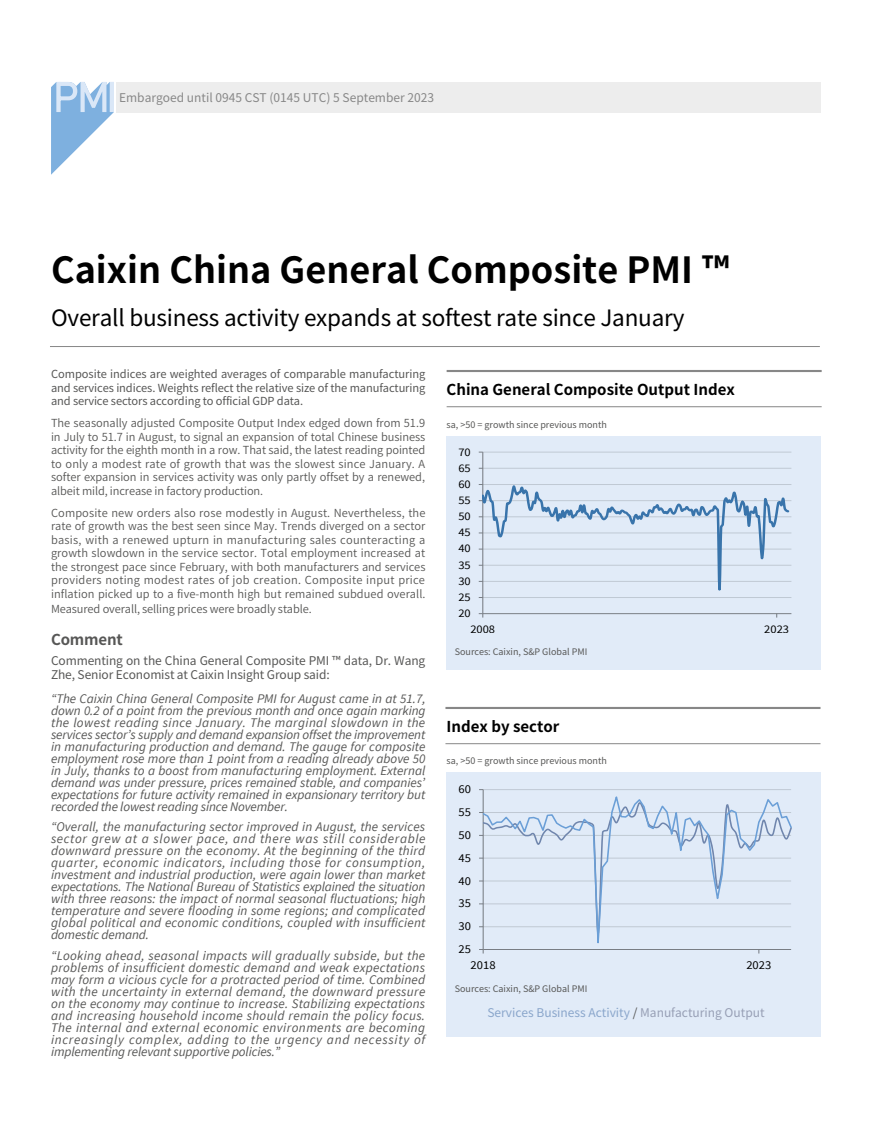
<style>
.page{position:relative;width:872px;height:1127px;background:#fff}
.page>*{position:absolute;margin:0;border:0;box-sizing:border-box;transform-origin:0 0}
.t1{font:700 36px "Source Han Sans CN";color:#000}
.t2{font:22.5px "Source Han Sans CN";letter-spacing:-.01em;color:#000}
.t3{font:700 15px "Source Han Sans CN";color:#000}
.t4{font:700 15px "Source Han Sans CN";letter-spacing:-.01em;color:#575756}
.t5{font:italic 13.2px/12px "Source Sans Pro";letter-spacing:-.01em;color:#575756;text-align:justify}
.t6{font:12px/14.4px "Source Han Sans CN";letter-spacing:-.01em;color:#575756}
.t7{font:12px "Source Han Sans CN";color:#878787}
.t8{font:12px "Source Han Sans CN";color:#8aa6cb}
.t9{font:12px "Source Sans Pro";letter-spacing:-.005em;color:#000;scale:1.05 1}
.t10{font:11.55px "Source Sans Pro";letter-spacing:-.005em;color:#000;scale:1.08 1}
.t11{font:11.1px/13.5px "Source Han Sans CN";letter-spacing:-.01em;color:#575756;text-align:justify}
.t12{font:11.1px/13.5px "Source Han Sans CN";letter-spacing:-.01em;color:#575756;text-align:justify}
.t13{font:9px "Source Han Sans CN";color:#575756}
.s1{color:#575756}
.s2{color:#979fb5}
</style>
<div class="page">
<hr style="left:50px;top:346px;width:770px;height:1px;background:#878787">
<div style="left:446px;top:436px;width:375px;height:233px;background:#e1ebf8"></div>
<hr style="left:446px;top:370px;width:375px;height:2px;background:#878787">
<hr style="left:446px;top:406px;width:375px;height:1px;background:#878787">
<div style="left:116px;top:82px;width:705px;height:30px;background:#ededed"></div>
<svg style="left:51px;top:82px;width:63px;height:93px"></svg>
<hr style="left:483px;top:597px;width:308px;height:1px;background:#d9d9d9">
<hr style="left:482px;top:452px;width:1px;height:162px;background:#868686">
<hr style="left:483px;top:613px;width:308px;height:1px;background:#868686">
<svg style="left:482px;top:452px;width:309px;height:143px"></svg>
<div style="left:446px;top:772px;width:375px;height:265px;background:#e1ebf8"></div>
<hr style="left:445px;top:707px;width:375px;height:2px;background:#878787">
<hr style="left:445px;top:743px;width:375px;height:1px;background:#878787">
<hr style="left:483px;top:789px;width:308px;height:1px;background:#d9d9d9">
<hr style="left:483px;top:789px;width:1px;height:160px;background:#868686">
<svg style="left:483px;top:791px;width:309px;height:159px"></svg>
<p class="t7" style="left:119px;top:90px;width:316px">Embargoed until 0945 CST (0145 UTC) 5 September 2023</p>
<h1 class="t1" style="left:51px;top:249px;width:680px">Caixin China General Composite PMI ™</h1>
<h2 class="t2" style="left:51px;top:305px;width:635px">Overall business activity expands at softest rate since January</h2>
<p class="t12" style="left:51px;top:367px;width:376px">Composite indices are weighted averages of comparable manufacturing and services indices. Weights reflect the relative size of the manufacturing and service sectors according to official GDP data.</p>
<p class="t11" style="left:51px;top:416px;width:376px">The seasonally adjusted Composite Output Index edged down from 51.9 in July to 51.7 in August, to signal an expansion of total Chinese business activity for the eighth month in a row. That said, the latest reading pointed to only a modest rate of growth that was the slowest since January. A softer expansion in services activity was only partly offset by a renewed, albeit mild, increase in factory production.</p>
<p class="t11" style="left:51px;top:506px;width:376px">Composite new orders also rose modestly in August. Nevertheless, the rate of growth was the best seen since May. Trends diverged on a sector basis, with a renewed upturn in manufacturing sales counteracting a growth slowdown in the service sector. Total employment increased at the strongest pace since February, with both manufacturers and services providers noting modest rates of job creation. Composite input price inflation picked up to a five-month high but remained subdued overall.</p>
<p class="t11" style="left:51px;top:602px;width:262px">Measured overall, selling prices were broadly stable.</p>
<p class="t4" style="left:51px;top:631px;width:73px">Comment</p>
<p class="t6" style="left:51px;top:653px;width:376px">Commenting on the China General Composite PMI ™ data, Dr. Wang<br>Zhe, Senior Economist at Caixin Insight Group said:</p>
<p class="t5" style="left:51px;top:692px;width:376px">“The Caixin China General Composite PMI for August came in at 51.7, down 0.2 of a point from the previous month and once again marking the lowest reading since January. The marginal slowdown in the services sector’s supply and demand expansion offset the improvement in manufacturing production and demand. The gauge for composite employment rose more than 1 point from a reading already above 50 in July, thanks to a boost from manufacturing employment. External demand was under pressure, prices remained stable, and companies’ expectations for future activity remained in expansionary territory but recorded the lowest reading since November.</p>
<p class="t5" style="left:51px;top:821px;width:376px">“Overall, the manufacturing sector improved in August, the services sector grew at a slower pace, and there was still considerable downward pressure on the economy. At the beginning of the third quarter, economic indicators, including those for consumption, investment and industrial production, were again lower than market expectations. The National Bureau of Statistics explained the situation with three reasons: the impact of normal seasonal fluctuations; high temperature and severe flooding in some regions; and complicated global political and economic conditions, coupled with insufficient domestic demand.</p>
<p class="t5" style="left:51px;top:949px;width:376px">“Looking ahead, seasonal impacts will gradually subside, but the problems of insufficient domestic demand and weak expectations may form a vicious cycle for a protracted period of time. Combined with the uncertainty in external demand, the downward pressure on the economy may continue to increase. Stabilizing expectations and increasing household income should remain the policy focus.<br>The internal and external economic environments are becoming increasingly complex, adding to the urgency and necessity of implementing relevant supportive policies.”</p>
<p class="t3" style="left:446px;top:381px;width:290px">China General Composite Output Index</p>
<p class="t13" style="left:446px;top:420px;width:162px">sa, &gt;50 = growth since previous month</p>
<p class="t10" style="left:458px;top:444px;width:13px">70</p>
<p class="t10" style="left:458px;top:460px;width:13px">65</p>
<p class="t10" style="left:458px;top:477px;width:13px">60</p>
<p class="t10" style="left:458px;top:493px;width:13px">55</p>
<p class="t10" style="left:458px;top:509px;width:13px">50</p>
<p class="t10" style="left:458px;top:525px;width:13px">45</p>
<p class="t10" style="left:458px;top:541px;width:13px">40</p>
<p class="t10" style="left:458px;top:557px;width:13px">35</p>
<p class="t10" style="left:458px;top:573px;width:13px">30</p>
<p class="t10" style="left:458px;top:590px;width:13px">25</p>
<p class="t10" style="left:458px;top:606px;width:13px">20</p>
<p class="t10" style="left:470px;top:621px;width:24px">2008</p>
<p class="t10" style="left:764px;top:621px;width:24px">2023</p>
<p class="t13" style="left:455px;top:646px;width:134px">Sources: Caixin, S&amp;P Global PMI</p>
<p class="t3" style="left:446px;top:718px;width:114px">Index by sector</p>
<p class="t13" style="left:446px;top:756px;width:162px">sa, &gt;50 = growth since previous month</p>
<p class="t9" style="left:458px;top:781px;width:13px">60</p>
<p class="t9" style="left:458px;top:804px;width:13px">55</p>
<p class="t9" style="left:458px;top:827px;width:13px">50</p>
<p class="t9" style="left:458px;top:850px;width:13px">45</p>
<p class="t9" style="left:458px;top:873px;width:13px">40</p>
<p class="t9" style="left:458px;top:896px;width:13px">35</p>
<p class="t9" style="left:458px;top:918px;width:13px">30</p>
<p class="t9" style="left:458px;top:941px;width:13px">25</p>
<p class="t9" style="left:470px;top:957px;width:25px">2018</p>
<p class="t9" style="left:746px;top:957px;width:25px">2023</p>
<p class="t13" style="left:455px;top:983px;width:134px">Sources: Caixin, S&amp;P Global PMI</p>
<p class="t8" style="left:487px;top:1006px;width:279px">Services Business Activity <span class="s1">/</span> <span class="s2">Manufacturing Output</span></p>
</div>
